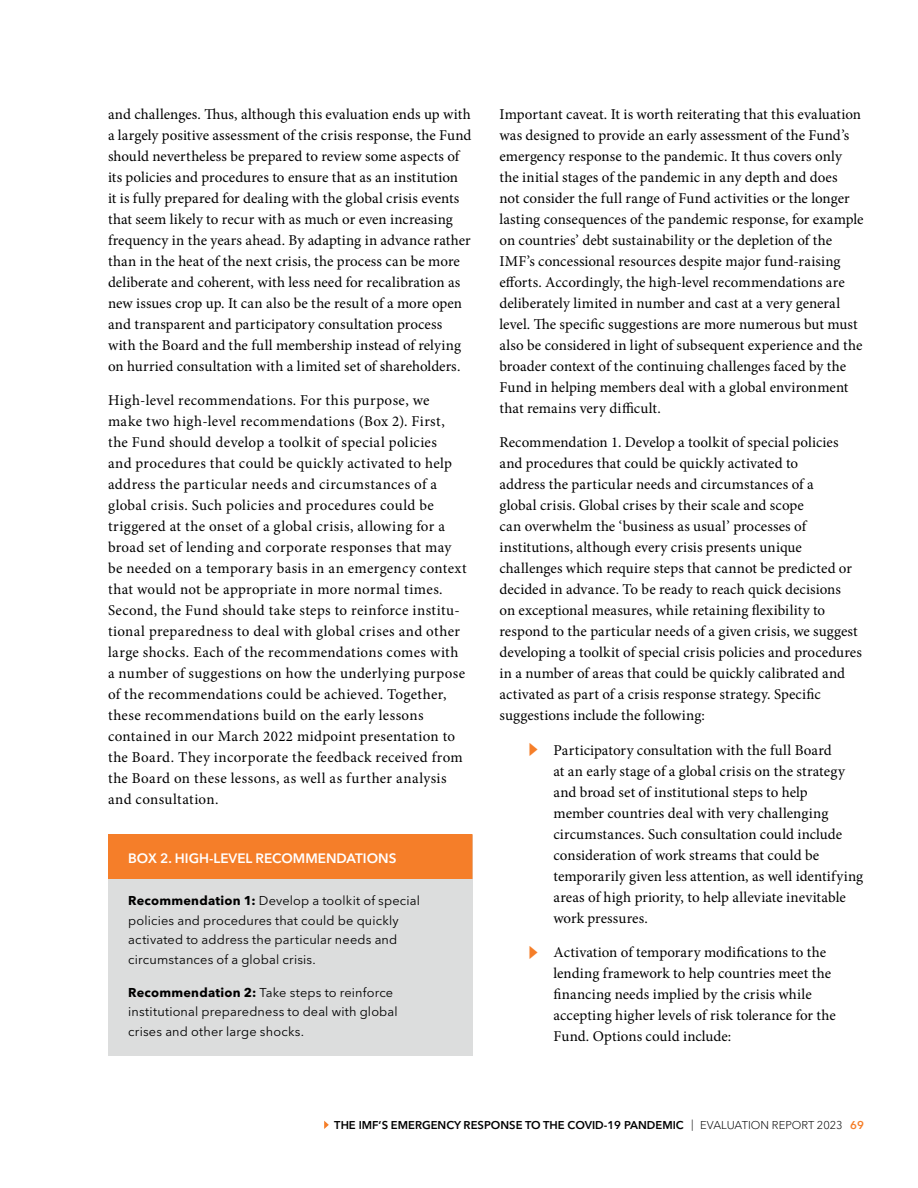
<style>
.page{position:relative;width:918px;height:1188px;background:#fff}
.page>*{position:absolute;margin:0;border:0;box-sizing:border-box;transform-origin:0 0}
.t1{font:15px/21px "Minion Pro";letter-spacing:.01em;color:#000}
.t2{font:600 13.5px "Avenir Next W1 G";color:#fff}
.t3{font:12.75px/19.5px "Avenir Next W1 G";letter-spacing:.015em;color:#000}
.t4{font:600 11.25px "Avenir Next W1 G";color:#000}
.s1{font-weight:700}
.s2{font-weight:300}
.s3{color:#f57e29}
</style>
<div class="page">
<div style="left:108px;top:835px;width:364px;height:221px;background:#dcdddd"></div>
<div style="left:108px;top:834px;width:364px;height:45px;background:#f57e29"></div>
<svg style="left:324px;top:1121px;width:5px;height:8px"></svg>
<p class="t1" style="left:108px;top:104px;width:365px">and challenges. Thus, although this evaluation ends up with a largely positive assessment of the crisis response, the Fund should nevertheless be prepared to review some aspects of its policies and procedures to ensure that as an institution<br>it is fully prepared for dealing with the global crisis events that seem likely to recur with as much or even increasing frequency in the years ahead. By adapting in advance rather than in the heat of the next crisis, the process can be more deliberate and coherent, with less need for recalibration as new issues crop up. It can also be the result of a more open and transparent and participatory consultation process with the Board and the full membership instead of relying on hurried consultation with a limited set of shareholders.</p>
<p class="t1" style="left:108px;top:390px;width:360px">High-level recommendations. For this purpose, we make two high-level recommendations (Box 2). First, the Fund should develop a toolkit of special policies<br>and procedures that could be quickly activated to help address the particular needs and circumstances of a global crisis. Such policies and procedures could be triggered at the onset of a global crisis, allowing for a broad set of lending and corporate responses that may be needed on a temporary basis in an emergency context that would not be appropriate in more normal times.<br>Second, the Fund should take steps to reinforce institu&shy;tional preparedness to deal with global crises and other large shocks. Each of the recommendations comes with a number of suggestions on how the underlying purpose of the recommendations could be achieved. Together, these recommendations build on the early lessons contained in our March 2022 midpoint presentation to the Board. They incorporate the feedback received from the Board on these lessons, as well as further analysis and consultation.</p>
<p class="t2" style="left:128px;top:847px;width:270px">BOX 2. HIGH-LEVEL RECOMMENDATIONS</p>
<p class="t3" style="left:128px;top:890px;width:293px"><span class="s1">Recommendation 1:</span> Develop a toolkit of special policies and procedures that could be quickly activated to address the particular needs and circumstances of a global crisis.</p>
<p class="t3" style="left:128px;top:981px;width:271px"><span class="s1">Recommendation 2:</span> Take steps to reinforce institutional preparedness to deal with global crises and other large shocks.</p>
<p class="t1" style="left:500px;top:104px;width:366px">Important caveat. It is worth reiterating that this evaluation was designed to provide an early assessment of the Fund’s emergency response to the pandemic. It thus covers only the initial stages of the pandemic in any depth and does<br>not consider the full range of Fund activities or the longer lasting consequences of the pandemic response, for example on countries’ debt sustainability or the depletion of the IMF’s concessional resources despite major fund-raising efforts. Accordingly, the high-level recommendations are deliberately limited in number and cast at a very general level. The specific suggestions are more numerous but must also be considered in light of subsequent experience and the broader context of the continuing challenges faced by the Fund in helping members deal with a global environment that remains very difficult.</p>
<p class="t1" style="left:500px;top:432px;width:364px">Recommendation 1. Develop a toolkit of special policies and procedures that could be quickly activated to<br>address the particular needs and circumstances of a<br>global crisis. Global crises by their scale and scope<br>can overwhelm the ‘business as usual’ processes of institutions, although every crisis presents unique challenges which require steps that cannot be predicted or decided in advance. To be ready to reach quick decisions<br>on exceptional measures, while retaining flexibility to respond to the particular needs of a given crisis, we suggest developing a toolkit of special crisis policies and procedures in a number of areas that could be quickly calibrated and activated as part of a crisis response strategy. Specific suggestions include the following:</p>
<p class="t1" style="left:554px;top:740px;width:311px">Participatory consultation with the full Board<br>at an early stage of a global crisis on the strategy and broad set of institutional steps to help<br>member countries deal with very challenging circumstances. Such consultation could include consideration of work streams that could be temporarily given less attention, as well identifying areas of high priority, to help alleviate inevitable work pressures.</p>
<p class="t1" style="left:554px;top:942px;width:284px">Activation of temporary modifications to the lending framework to help countries meet the financing needs implied by the crisis while accepting higher levels of risk tolerance for the Fund. Options could include:</p>
<p class="t4" style="left:334px;top:1116px;width:531px">THE IMF’S EMERGENCY RESPONSE TO THE COVID-19 PANDEMIC <span class="s2">| EVALUATION REPORT 2023</span> <span class="s3">69</span></p>
</div>
